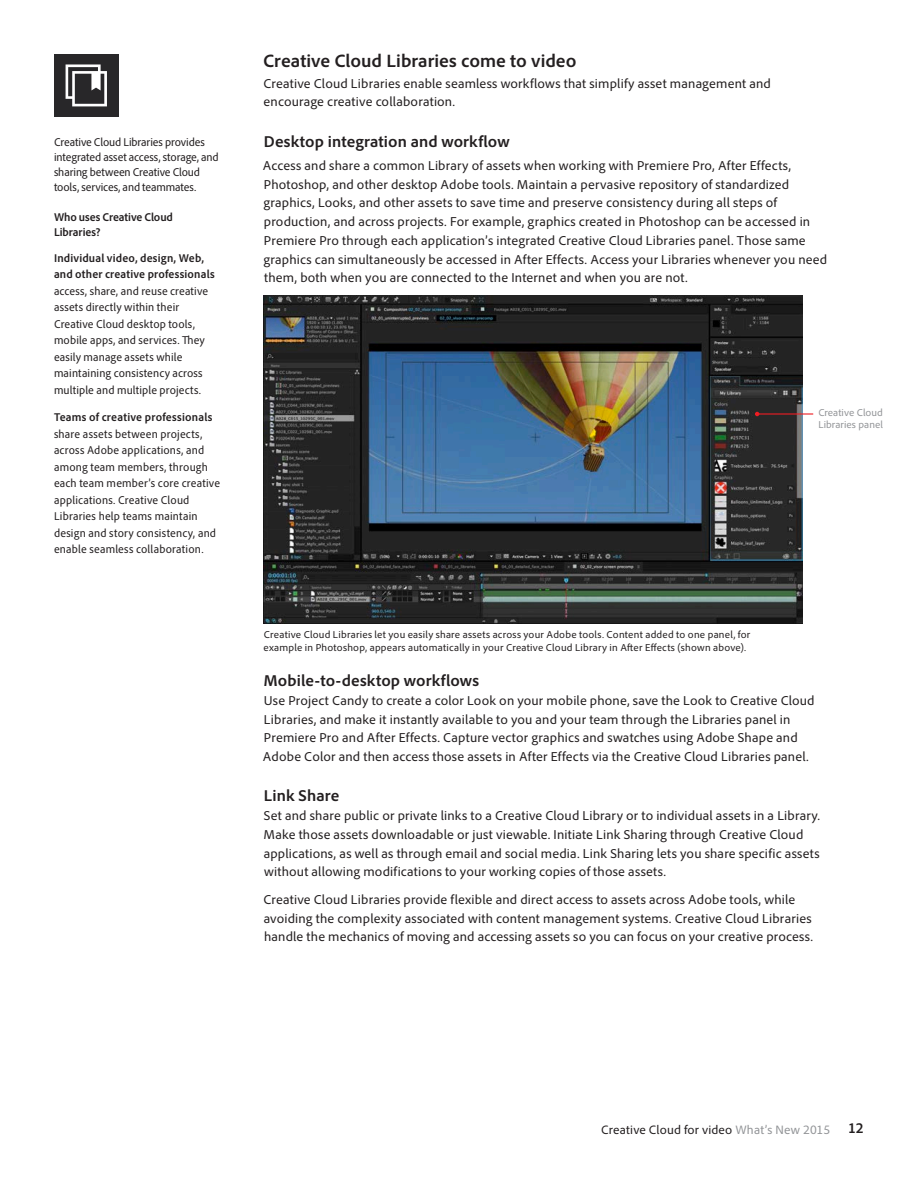
<style>
.page{position:relative;width:918px;height:1188px;background:#fff}
.page>*{position:absolute;margin:0;border:0;box-sizing:border-box;transform-origin:0 0}
.Text__Level_1_subhea{font:700 18.75px "Adobe Clean";color:#231f20}
.Text__Level_2_subhea{font:700 16.5px "Adobe Clean";letter-spacing:.005em;color:#231f20}
.Text__Body{font:13.5px/18.8px "Adobe Clean";letter-spacing:.01em;color:#231f20}
.Text__Body_first_aft{font:13.5px/18.8px "Adobe Clean";letter-spacing:.01em;color:#231f20}
.t1{font:12.75px "Adobe Clean";letter-spacing:.015em;color:#231f20}
.Sidebar__Body_copy{font:semi-condensed 12px/16.5px "Adobe Clean";letter-spacing:.015em;color:#231f20}
.Sidebar__Header{font:semi-condensed 12px/15px "Adobe Clean";letter-spacing:-.01em;color:#231f20}
.Sidebar__Header-2{font:700 semi-condensed 12px/15px "Adobe Clean";letter-spacing:-.01em;color:#231f20}
.Text__Caption_Body{font:10.5px/13.5px "Adobe Clean";letter-spacing:.02em;color:#231f20}
.Caption__Pkg_style{font:10.5px/12px "Adobe Clean";color:#939598}
.s1{font-weight:700}
.s2{color:#939598}
.s3{font-weight:700;font-stretch:semi-condensed;font-size:15px}
</style>
<div class="page">
<div style="left:54px;top:54px;width:65px;height:63px;background:#282729"></div>
<svg style="left:66px;top:64px;width:41px;height:42px"></svg>
<img style="left:263px;top:296px;width:540px;height:327px">
<hr style="left:757px;top:413px;width:56px;height:2px;background:#ee1d23">
<svg style="left:755px;top:412px;width:4px;height:4px"></svg>
<p class="Sidebar__Header" style="left:54px;top:134px;width:166px">Creative Cloud Libraries provides integrated asset access, storage, and sharing between Creative Cloud tools, services, and teammates.</p>
<p class="Sidebar__Header-2" style="left:54px;top:210px;width:121px">Who uses Creative Cloud<br>Libraries?</p>
<p class="Sidebar__Body_copy" style="left:54px;top:249px;width:162px"><span class="s1">Individual video, design, Web, and other creative professionals </span>access, share, and reuse creative assets directly within their<br>Creative Cloud desktop tools, mobile apps, and services. They easily manage assets while maintaining consistency across multiple and multiple projects.</p>
<p class="Sidebar__Body_copy" style="left:54px;top:409px;width:168px"><span class="s1">Teams of creative professionals </span>share assets between projects, across Adobe applications, and among team members, through each team member’s core creative applications. Creative Cloud<br>Libraries help teams maintain design and story consistency, and enable seamless collaboration.</p>
<p class="Text__Level_1_subhea" style="left:263px;top:50px;width:315px">Creative Cloud Libraries come to video</p>
<p class="Text__Body_first_aft" style="left:263px;top:74px;width:509px">Creative Cloud Libraries enable seamless workflows that simplify asset management and encourage creative collaboration.</p>
<p class="Text__Level_2_subhea" style="left:264px;top:131px;width:247px">Desktop integration and workflow</p>
<p class="Text__Body" style="left:263px;top:156px;width:566px">Access and share a common Library of assets when working with Premiere Pro, After Effects, Photoshop, and other desktop Adobe tools. Maintain a pervasive repository of standardized graphics, Looks, and other assets to save time and preserve consistency during all steps of production, and across projects. For example, graphics created in Photoshop can be accessed in Premiere Pro through each application’s integrated Creative Cloud Libraries panel. Those same graphics can simultaneously be accessed in After Effects. Access your Libraries whenever you need them, both when you are connected to the Internet and when you are not.</p>
<p class="Caption__Pkg_style" style="left:818px;top:407px;width:66px">Creative Cloud<br>Libraries panel</p>
<p class="Text__Caption_Body" style="left:264px;top:627px;width:488px">Creative Cloud Libraries let you easily share assets across your Adobe tools. Content added to one panel, for example in Photoshop, appears automatically in your Creative Cloud Library in After Effects (shown above).</p>
<p class="Text__Level_2_subhea" style="left:263px;top:670px;width:217px">Mobile-to-desktop workflows</p>
<p class="Text__Body_first_aft" style="left:263px;top:691px;width:553px">Use Project Candy to create a color Look on your mobile phone, save the Look to Creative Cloud Libraries, and make it instantly available to you and your team through the Libraries panel in Premiere Pro and After Effects. Capture vector graphics and swatches using Adobe Shape and Adobe Color and then access those assets in After Effects via the Creative Cloud Libraries panel.</p>
<p class="Text__Level_2_subhea" style="left:264px;top:786px;width:77px">Link Share</p>
<p class="Text__Body_first_aft" style="left:264px;top:806px;width:558px">Set and share public or private links to a Creative Cloud Library or to individual assets in a Library.<br>Make those assets downloadable or just viewable. Initiate Link Sharing through Creative Cloud applications, as well as through email and social media. Link Sharing lets you share specific assets without allowing modifications to your working copies of those assets.</p>
<p class="Text__Body" style="left:263px;top:890px;width:551px">Creative Cloud Libraries provide flexible and direct access to assets across Adobe tools, while avoiding the complexity associated with content management systems. Creative Cloud Libraries handle the mechanics of moving and accessing assets so you can focus on your creative process.</p>
<p class="t1" style="left:601px;top:1122px;width:264px">Creative Cloud for video <span class="s2">What’s New 2015</span> <span class="s3">12</span></p>
</div>
